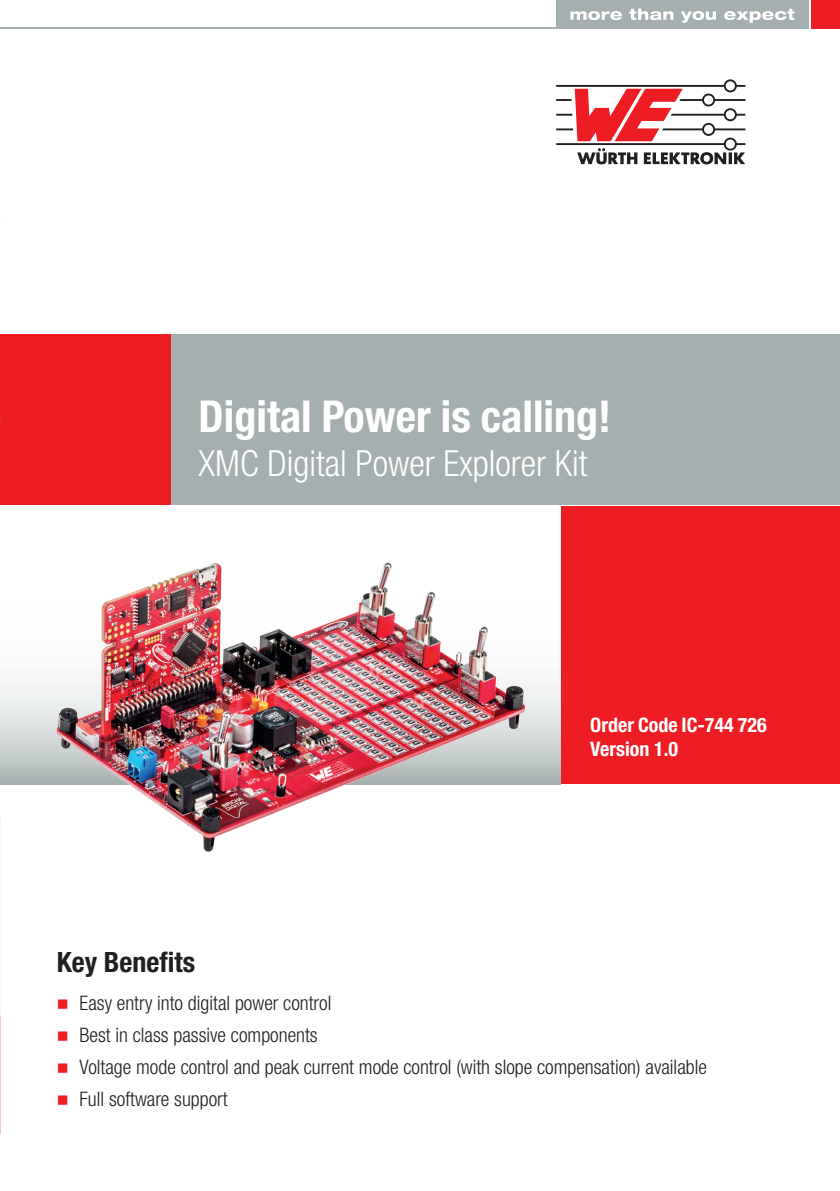
<style>
.page{position:relative;width:840px;height:1191px;background:#fff}
.page>*{position:absolute;margin:0;border:0;box-sizing:border-box;transform-origin:0 0}
.t1{font:700 condensed 44px "Helvetica Neue LT Pro";color:#fff}
.t2{font:300 condensed 36px "Helvetica Neue LT Pro";color:#fff}
.t3{font:700 condensed 28px "Helvetica Neue LT Pro";color:#231f20}
.t4{font:300 condensed 20px/32px "Helvetica Neue LT Pro";color:#231f20}
.t5{font:700 condensed 20px/24px "Helvetica Neue LT Pro";color:#fff}
</style>
<div class="page">
<hr style="left:0;top:27px;width:808px;height:1px;background:#a5afaf">
<div style="left:811px;top:0;width:28px;height:28px;background:#ee1d23"></div>
<div style="left:556px;top:0;width:252px;height:28px;background:#a5afaf"></div>
<svg style="left:570px;top:11px;width:51px;height:9px"></svg>
<svg style="left:629px;top:9px;width:44px;height:11px"></svg>
<svg style="left:681px;top:11px;width:34px;height:12px"></svg>
<svg style="left:724px;top:9px;width:70px;height:14px"></svg>
<svg style="left:556px;top:79px;width:189px;height:85px"></svg>
<div style="left:171px;top:334px;width:668px;height:171px;background:#a5afaf"></div>
<div style="left:0;top:334px;width:170px;height:171px;background:#ee1d23"></div>
<div style="left:561px;top:506px;width:278px;height:278px;background:#ee1d23"></div>
<svg style="left:0;top:618px;width:560px;height:166px"></svg>
<img style="left:51px;top:562px;width:480px;height:290px">
<img style="left:0;top:649px;width:4px;height:169px">
<h1 class="t1" style="left:198px;top:390px;width:414px">Digital Power is calling!</h1>
<h2 class="t2" style="left:198px;top:443px;width:390px">XMC Digital Power Explorer Kit</h2>
<p class="t5" style="left:590px;top:712px;width:178px">Order Code IC-744 726<br>Version 1.0</p>
<h3 class="t3" style="left:57px;top:945px;width:140px">Key Benefits</h3>
<p class="t4" style="left:79px;top:986px;width:628px">Easy entry into digital power control<br>Best in class passive components<br>Voltage mode control and peak current mode control (with slope compensation) available Full software support</p>
</div>
